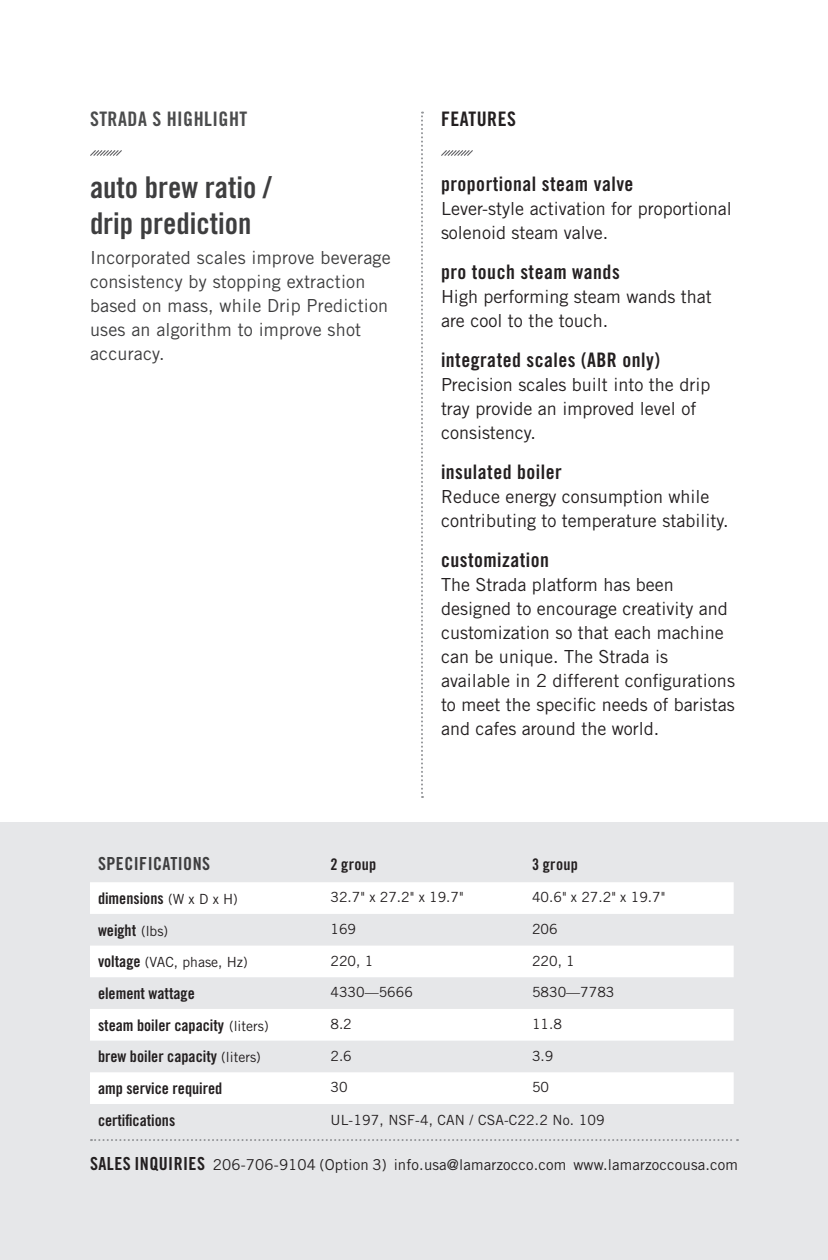
<style>
.page{position:relative;width:828px;height:1260px;background:#fff}
.page>*{position:absolute;margin:0;border:0;box-sizing:border-box;transform-origin:0 0}
.t1{font:30px/36px "Trade Gothic LT Std Bd Cn 20";color:#3e3e3f}
.t2{font:20px "Trade Gothic LT Std Bd Cn 20";letter-spacing:.025em;color:#231f20}
.t3{font:20px "Trade Gothic LT Std Bd Cn 20";letter-spacing:.025em;color:#4b4c4d}
.t4{font:18px/24px "Trade Gothic LT Std";color:#231f20}
.t5{font:18px/24px "Trade Gothic LT Std";letter-spacing:.01em;color:#3e3e3f}
.t6{font:18px "Trade Gothic LT Std Bd Cn 20";letter-spacing:.025em;color:#3e3e3f}
.t7{font:16px "Trade Gothic LT Std Bd Cn 20";color:#231f20}
.t8{font:15px "Trade Gothic LT Std";letter-spacing:.01em;color:#231f20}
.t9{font:14px "Trade Gothic LT Std";color:#231f20}
.s1{font-family:"Trade Gothic LT Std";font-size:14px}
.s2{font-family:"Trade Gothic LT Std Bd Cn 20";font-size:16px}
.s3{font-family:"Trade Gothic LT Std Bd Cn 20";font-size:18px}
</style>
<div class="page">
<div style="left:0;top:822px;width:828px;height:438px;background:#e6e7e9"></div>
<svg style="left:421px;top:112px;width:2px;height:686px"></svg>
<svg style="left:441px;top:150px;width:32px;height:6px"></svg>
<svg style="left:90px;top:150px;width:32px;height:6px"></svg>
<svg style="left:91px;top:1139px;width:647px;height:2px"></svg>
<svg style="left:90px;top:882px;width:644px;height:222px;fill:#fff"></svg>
<p class="t3" style="left:90px;top:107px;width:159px">STRADA S HIGHLIGHT</p>
<p class="t2" style="left:441px;top:107px;width:76px">FEATURES</p>
<p class="t1" style="left:90px;top:169px;width:183px">auto brew ratio / drip prediction</p>
<p class="t5" style="left:90px;top:245px;width:302px">Incorporated scales improve beverage consistency by stopping extraction based on mass, while Drip Prediction uses an algorithm to improve shot accuracy.</p>
<p class="t2" style="left:441px;top:172px;width:194px">proportional steam valve</p>
<p class="t4" style="left:441px;top:196px;width:292px">Lever-style activation for proportional solenoid steam valve.</p>
<p class="t2" style="left:441px;top:260px;width:180px">pro touch steam wands</p>
<p class="t4" style="left:441px;top:284px;width:272px">High performing steam wands that are cool to the touch.</p>
<p class="t2" style="left:441px;top:348px;width:220px">integrated scales (ABR only)</p>
<p class="t4" style="left:441px;top:372px;width:271px">Precision scales built into the drip tray provide an improved level of consistency.</p>
<p class="t2" style="left:441px;top:460px;width:122px">insulated boiler</p>
<p class="t4" style="left:441px;top:484px;width:289px">Reduce energy consumption while contributing to temperature stability.</p>
<p class="t2" style="left:441px;top:548px;width:110px">customization</p>
<p class="t4" style="left:441px;top:572px;width:295px">The Strada platform has been designed to encourage creativity and customization so that each machine can be unique. The Strada is available in 2 different configurations to meet the specific needs of baristas and cafes around the world.</p>
<p class="t6" style="left:98px;top:853px;width:114px">SPECIFICATIONS</p>
<p class="t7" style="left:330px;top:855px;width:47px">2 group</p>
<p class="t7" style="left:532px;top:855px;width:47px">3 group</p>
<p class="t7" style="left:98px;top:888px;width:141px">dimensions <span class="s1">(W x D x H)</span></p>
<p class="t9" style="left:330px;top:889px;width:135px">32.7" x 27.2" x 19.7"</p>
<p class="t9" style="left:532px;top:889px;width:135px">40.6" x 27.2" x 19.7"</p>
<p class="t7" style="left:98px;top:920px;width:72px">weight <span class="s1">(lbs)</span></p>
<p class="t9" style="left:330px;top:921px;width:27px">169</p>
<p class="t9" style="left:532px;top:921px;width:27px">206</p>
<p class="t9" style="left:98px;top:954px;width:151px"><span class="s2">voltage</span> (VAC, phase, Hz)</p>
<p class="t9" style="left:330px;top:952px;width:44px">220, 1</p>
<p class="t9" style="left:532px;top:952px;width:44px">220, 1</p>
<p class="t7" style="left:98px;top:983px;width:98px">element wattage</p>
<p class="t9" style="left:330px;top:984px;width:84px">4330—5666</p>
<p class="t9" style="left:532px;top:984px;width:84px">5830—7783</p>
<p class="t7" style="left:98px;top:1015px;width:172px">steam boiler capacity <span class="s1">(liters)</span></p>
<p class="t9" style="left:330px;top:1016px;width:23px">8.2</p>
<p class="t9" style="left:532px;top:1016px;width:31px">11.8</p>
<p class="t7" style="left:98px;top:1047px;width:164px">brew boiler capacity <span class="s1">(liters)</span></p>
<p class="t9" style="left:330px;top:1047px;width:23px">2.6</p>
<p class="t9" style="left:532px;top:1047px;width:23px">3.9</p>
<p class="t7" style="left:98px;top:1079px;width:126px">amp service required</p>
<p class="t9" style="left:330px;top:1079px;width:19px">30</p>
<p class="t9" style="left:532px;top:1079px;width:19px">50</p>
<p class="t7" style="left:98px;top:1110px;width:79px">certifications</p>
<p class="t9" style="left:330px;top:1111px;width:276px">UL-197, NSF-4, CAN / CSA-C22.2 No. 109</p>
<p class="t8" style="left:90px;top:1156px;width:650px"><span class="s3">SALES INQUIRIES</span> 206-706-9104 (Option 3) info.usa@lamarzocco.com www.lamarzoccousa.com</p>
</div>
